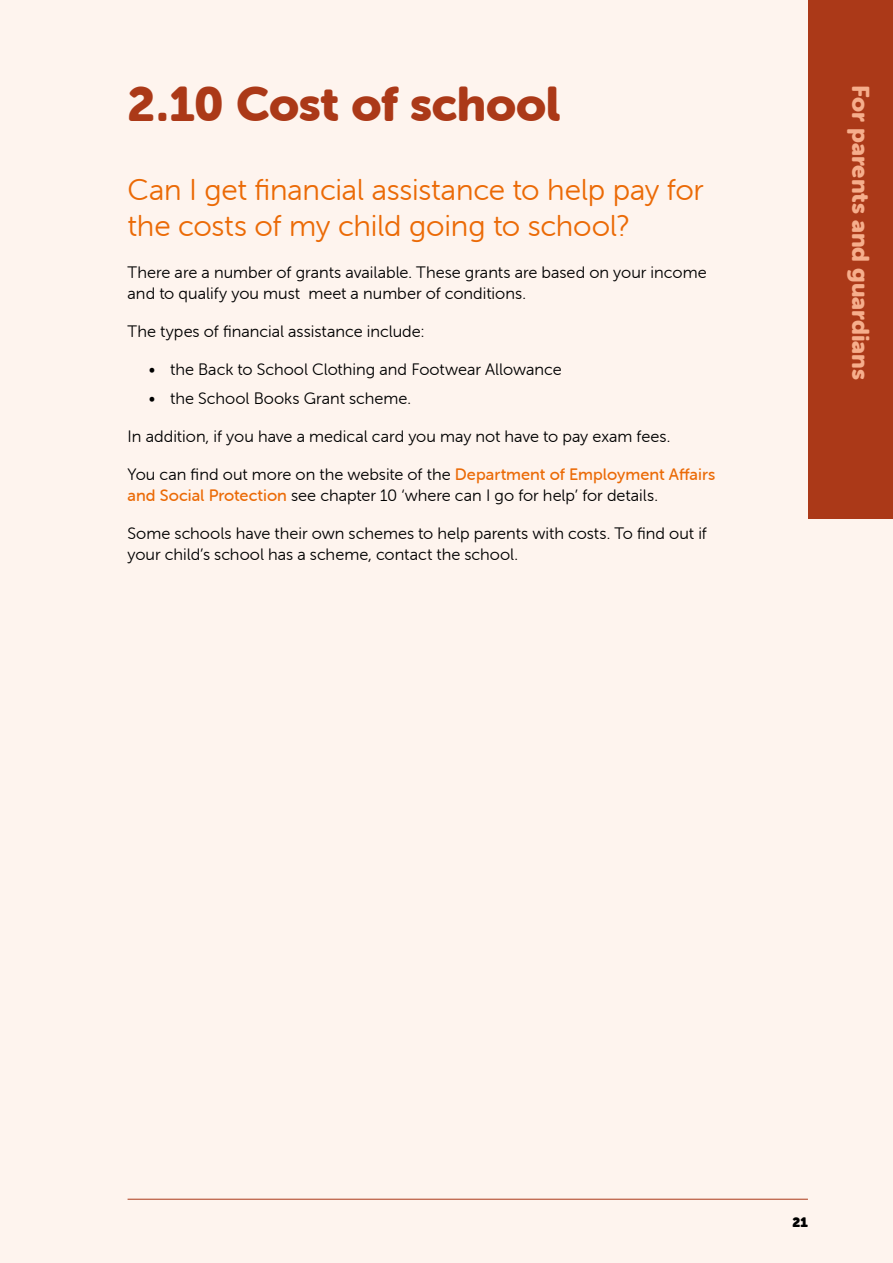
<style>
.page{position:relative;width:893px;height:1263px;background:#fef4ee}
.page>*{position:absolute;margin:0;border:0;box-sizing:border-box;transform-origin:0 0}
.t1{font:48px "Museo Sans Rounded 900";letter-spacing:-.01em;color:#ab3918}
.t2{font:30px/36px "Museo Sans Rounded 300";letter-spacing:-.005em;color:#eb6a06}
.t3{font:24px "Museo Sans Rounded 900";color:#f6ae8c}
.t4{font:16.5px/21px "Museo Sans Rounded 300";color:#000}
.t5{font:13.5px "Museo Sans Rounded";color:#000}
.s1{font-family:"Museo Sans Rounded 500";color:#eb6a06}
</style>
<div class="page">
<hr style="left:128px;top:1199px;width:680px;height:1px;background:#ab3918">
<div style="left:809px;top:0;width:84px;height:519px;background:#ab3918"></div>
<h1 class="t1" style="left:128px;top:77px;width:435px">2.10 Cost of school</h1>
<h2 class="t2" style="left:128px;top:172px;width:578px">Can I get financial assistance to help pay for the costs of my child going to school?</h2>
<p class="t4" style="left:128px;top:262px;width:581px">There are a number of grants available. These grants are based on your income and to qualify you must meet a number of conditions.</p>
<p class="t4" style="left:128px;top:321px;width:298px">The types of financial assistance include:</p>
<p class="t4" style="left:149px;top:359px;width:414px">• the Back to School Clothing and Footwear Allowance</p>
<p class="t4" style="left:149px;top:388px;width:264px">• the School Books Grant scheme.</p>
<p class="t4" style="left:128px;top:426px;width:544px">In addition, if you have a medical card you may not have to pay exam fees.</p>
<p class="t4" style="left:128px;top:464px;width:589px">You can find out more on the website of the <span class="s1">Department of Employment Affairs and Social Protection</span> see chapter 10 ‘where can I go for help’ for details.</p>
<p class="t4" style="left:128px;top:523px;width:581px">Some schools have their own schemes to help parents with costs. To find out if your child’s school has a scheme, contact the school.</p>
<h3 class="t3" style="left:874px;top:85px;width:296px;rotate:90deg">For parents and guardians</h3>
<p class="t5" style="left:793px;top:1215px;width:17px">21</p>
</div>
